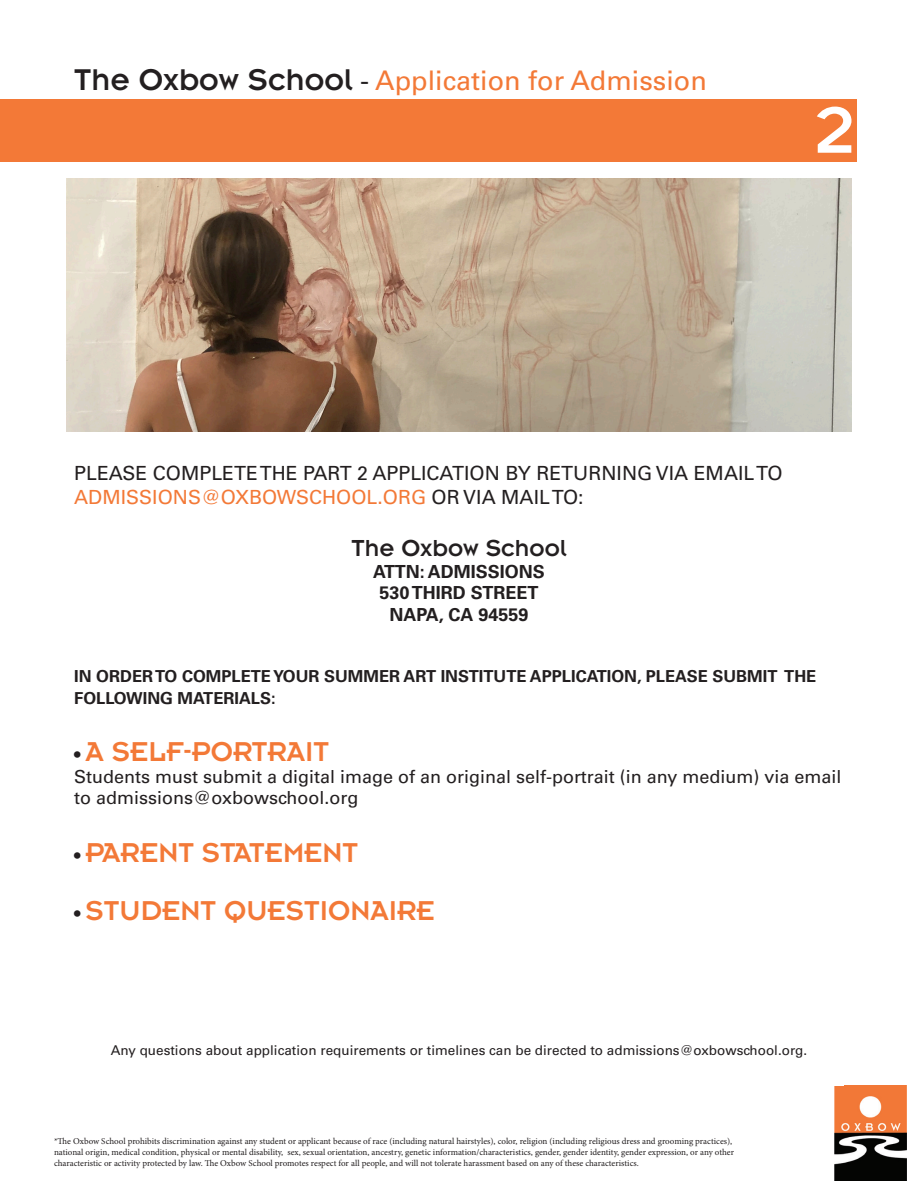
<style>
.page{position:relative;width:918px;height:1188px;background:#fff}
.page>*{position:absolute;margin:0;border:0;box-sizing:border-box;transform-origin:0 0}
.t1{font:72px "Insignia LT Std";color:#fff}
.t2{font:30px "Insignia LT Std";color:#f37937}
.t3{font:27px "Univers LT Std";color:#f37937}
.t4{font:25.5px "Insignia LT Std";color:#231f20}
.t5{font:19.5px "Univers LT Std";color:#231f20}
.t6{font:19.5px "Univers LT Std";color:#f37937}
.t7{font:18px/21.6px "Univers LT Std";color:#231f20}
.t8{font:700 18px "Univers LT Std";color:#231f20}
.t9{font:700 16.5px/21.6px "Univers LT Std";color:#231f20}
.t10{font:13.5px "Univers LT Std";color:#231f20}
.t11{font:9px/10.8px "Minion Pro";color:#231f20}
.s1{font-family:"Insignia LT Std";font-size:33px;color:#231f20}
.s2{color:#231f20}
.s3{font-family:"Univers LT Std";font-size:18px;color:#231f20}
</style>
<div class="page">
<div style="left:0;top:99px;width:857px;height:63px;background:#f37937"></div>
<img style="left:835px;top:1086px;width:71px;height:94px">
<img style="left:66px;top:178px;width:786px;height:254px">
<h3 class="t3" style="left:74px;top:64px;width:634px"><span class="s1">The Oxbow School</span> <span class="s2">-</span> Application for Admission</h3>
<h1 class="t1" style="left:815px;top:93px;width:42px">2</h1>
<p class="t5" style="left:74px;top:462px;width:710px">PLEASE COMPLETE THE PART 2 APPLICATION BY RETURNING VIA EMAIL TO</p>
<p class="t6" style="left:74px;top:485px;width:511px">ADMISSIONS@OXBOWSCHOOL.ORG <span class="s2">OR VIA MAIL TO:</span></p>
<p class="t4" style="left:351px;top:535px;width:217px">The Oxbow School</p>
<p class="t8" style="left:373px;top:561px;width:173px">ATTN: ADMISSIONS</p>
<p class="t8" style="left:380px;top:582px;width:160px">530 THIRD STREET</p>
<p class="t8" style="left:390px;top:604px;width:140px">NAPA, CA 94559</p>
<p class="t9" style="left:74px;top:666px;width:744px">IN ORDER TO COMPLETE YOUR SUMMER ART INSTITUTE APPLICATION, PLEASE SUBMIT THE<br>FOLLOWING MATERIALS:</p>
<p class="t2" style="left:74px;top:736px;width:256px"><span class="s3">•</span> A SELF-PORTRAIT</p>
<p class="t7" style="left:74px;top:766px;width:769px">Students must submit a digital image of an original self-portrait (in any medium) via email to admissions@oxbowschool.org</p>
<p class="t2" style="left:74px;top:837px;width:285px"><span class="s3">•</span> PARENT STATEMENT</p>
<p class="t2" style="left:74px;top:895px;width:362px"><span class="s3">•</span> STUDENT QUESTIONAIRE</p>
<p class="t10" style="left:111px;top:1042px;width:698px">Any questions about application requirements or timelines can be directed to admissions@oxbowschool.org.</p>
<p class="t11" style="left:54px;top:1136px;width:682px">*The Oxbow School prohibits discrimination against any student or applicant because of race (including natural hairstyles), color, religion (including religious dress and grooming practices), national origin, medical condition, physical or mental disability, sex, sexual orientation, ancestry, genetic information/characteristics, gender, gender identity, gender expression, or any other characteristic or activity protected by law. The Oxbow School promotes respect for all people, and will not tolerate harassment based on any of these characteristics.</p>
</div>
